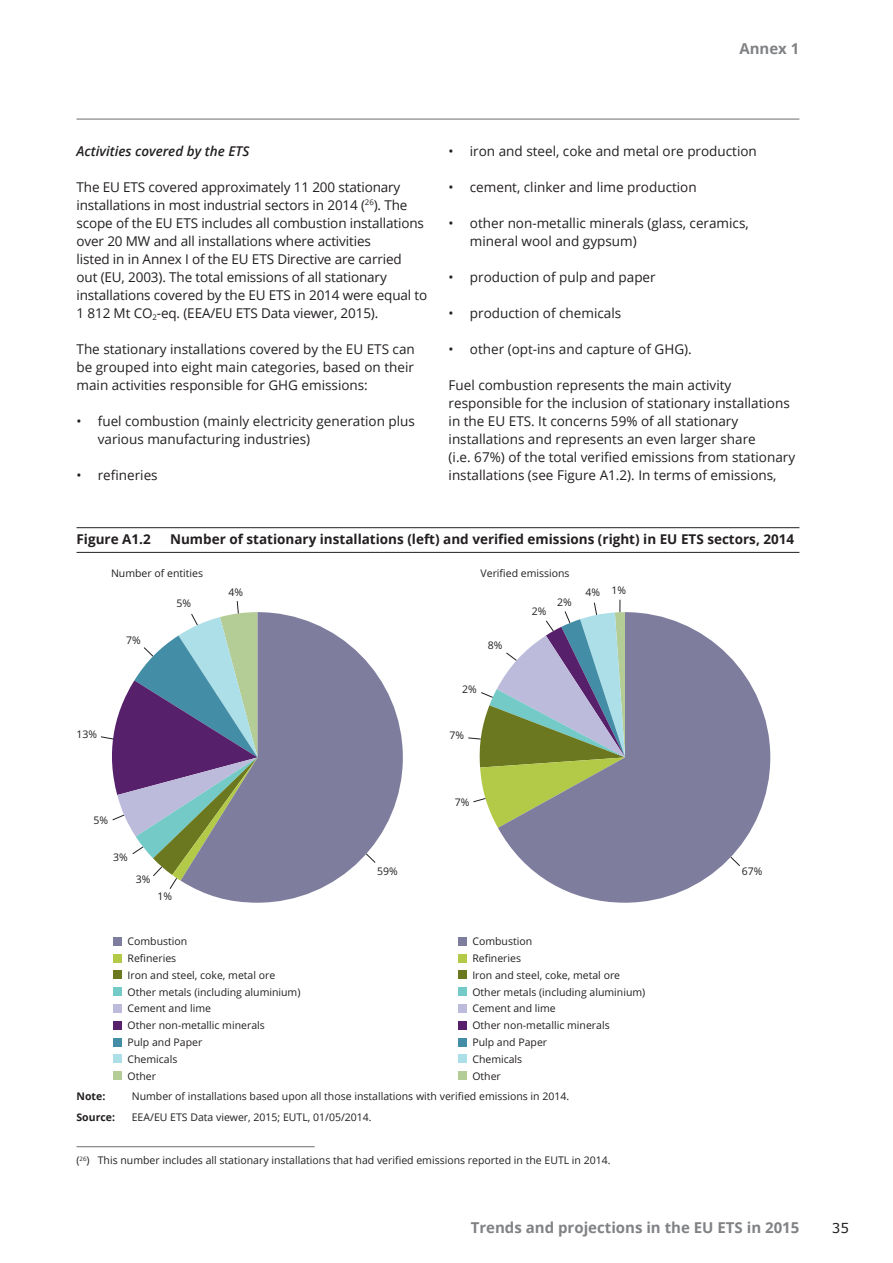
<style>
.page{position:relative;width:893px;height:1263px;background:#fff}
.page>*{position:absolute;margin:0;border:0;box-sizing:border-box;transform-origin:0 0}
.t1{font:700 15px "Open Sans";color:#808285}
.Body_Text{font:13.5px/18px "Open Sans";color:#231f20}
.Figure_Title{font:700 13.5px "Open Sans";color:#231f20}
.Heading_3{font:italic 600 13.5px "Open Sans";color:#231f20}
.t2{font:13.5px "Verdana";color:#231f20}
.Footnote{font:10.5px/16.8px "Open Sans";color:#231f20}
.Note_Source{font:10.5px "Open Sans";color:#231f20}
.Note_Source-2{font:700 10.5px "Open Sans";color:#231f20}
</style>
<div class="page">
<hr style="left:77px;top:119px;width:722px;height:1px;background:#6c6d70">
<hr style="left:77px;top:527px;width:722px;height:1px;background:#231f20">
<hr style="left:77px;top:552px;width:722px;height:1px;background:#231f20">
<div style="left:113px;top:937px;width:9px;height:8px;background:#7f7d9e"></div>
<div style="left:113px;top:954px;width:9px;height:8px;background:#b3ca49"></div>
<div style="left:113px;top:971px;width:9px;height:8px;background:#6b781f"></div>
<div style="left:113px;top:987px;width:9px;height:9px;background:#73cac7"></div>
<div style="left:113px;top:1004px;width:9px;height:9px;background:#bdbbdc"></div>
<div style="left:113px;top:1021px;width:9px;height:8px;background:#57206a"></div>
<div style="left:113px;top:1038px;width:9px;height:8px;background:#438ea6"></div>
<div style="left:113px;top:1054px;width:9px;height:9px;background:#addfe9"></div>
<div style="left:113px;top:1071px;width:9px;height:9px;background:#b4cc95"></div>
<svg style="left:196px;top:612px;width:207px;height:291px;fill:#7f7d9e"></svg>
<div style="left:458px;top:937px;width:8px;height:8px;background:#7f7d9e"></div>
<div style="left:458px;top:954px;width:8px;height:8px;background:#b3ca49"></div>
<div style="left:458px;top:971px;width:8px;height:8px;background:#6b781f"></div>
<div style="left:458px;top:987px;width:8px;height:9px;background:#73cac7"></div>
<div style="left:458px;top:1004px;width:8px;height:9px;background:#bdbbdc"></div>
<div style="left:458px;top:1021px;width:8px;height:8px;background:#57206a"></div>
<div style="left:458px;top:1038px;width:8px;height:8px;background:#438ea6"></div>
<div style="left:458px;top:1054px;width:8px;height:9px;background:#addfe9"></div>
<div style="left:458px;top:1071px;width:8px;height:9px;background:#b4cc95"></div>
<svg style="left:498px;top:612px;width:272px;height:291px;fill:#7f7d9e"></svg>
<svg style="left:366px;top:853px;width:10px;height:10px"></svg>
<svg style="left:730px;top:856px;width:10px;height:10px"></svg>
<svg style="left:101px;top:601px;width:157px;height:288px"></svg>
<svg style="left:468px;top:600px;width:157px;height:228px"></svg>
<hr style="left:77px;top:1146px;width:238px;height:1px;background:#6c6d70">
<p class="t1" style="left:739px;top:38px;width:62px">Annex 1</p>
<p class="Heading_3" style="left:77px;top:142px;width:174px">Activities covered by the ETS</p>
<p class="Body_Text" style="left:77px;top:178px;width:352px">The EU ETS covered approximately 11 200 stationary installations in most industrial sectors in 2014 (<sup>26</sup>). The scope of the EU ETS includes all combustion installations over 20 MW and all installations where activities<br>listed in in Annex I of the EU ETS Directive are carried<br>out (EU, 2003). The total emissions of all stationary installations covered by the EU ETS in 2014 were equal to 1 812 Mt CO<sub>2</sub>‑eq. (EEA/EU ETS Data viewer, 2015).</p>
<p class="Body_Text" style="left:77px;top:340px;width:340px;text-align:justify">The stationary installations covered by the EU ETS can be grouped into eight main categories, based on their main activities responsible for GHG emissions:</p>
<p class="Body_Text" style="left:98px;top:412px;width:319px;text-indent:-21px">• fuel combustion (mainly electricity generation plus various manufacturing industries)</p>
<p class="Body_Text" style="left:77px;top:466px;width:83px">• refineries</p>
<p class="Body_Text" style="left:449px;top:142px;width:310px">• iron and steel, coke and metal ore production</p>
<p class="Body_Text" style="left:449px;top:178px;width:250px">• cement, clinker and lime production</p>
<p class="Body_Text" style="left:470px;top:214px;width:280px;text-indent:-21px">• other non-metallic minerals (glass, ceramics, mineral wool and gypsum)</p>
<p class="Body_Text" style="left:449px;top:268px;width:209px">• production of pulp and paper</p>
<p class="Body_Text" style="left:449px;top:304px;width:174px">• production of chemicals</p>
<p class="Body_Text" style="left:449px;top:340px;width:245px">• other (opt-ins and capture of GHG).</p>
<p class="Body_Text" style="left:449px;top:376px;width:348px">Fuel combustion represents the main activity responsible for the inclusion of stationary installations in the EU ETS. It concerns 59% of all stationary installations and represents an even larger share<br>(i.e. 67%) of the total verified emissions from stationary installations (see Figure A1.2). In terms of emissions,</p>
<p class="Figure_Title" style="left:77px;top:530px;width:76px">Figure A1.2</p>
<p class="Figure_Title" style="left:170px;top:530px;width:626px">Number of stationary installations (left) and verified emissions (right) in EU ETS sectors, 2014</p>
<p class="Footnote" style="left:111px;top:564px;width:94px">Number of entities</p>
<p class="Footnote" style="left:126px;top:631px;width:16px">7%</p>
<p class="Footnote" style="left:177px;top:595px;width:16px">5%</p>
<p class="Footnote" style="left:229px;top:584px;width:16px">4%</p>
<p class="Footnote" style="left:77px;top:725px;width:22px">13%</p>
<p class="Footnote" style="left:94px;top:811px;width:16px">5%</p>
<p class="Footnote" style="left:113px;top:849px;width:16px">3%</p>
<p class="Footnote" style="left:136px;top:871px;width:16px">3%</p>
<p class="Footnote" style="left:158px;top:888px;width:16px">1%</p>
<p class="Footnote" style="left:128px;top:933px;width:174px">Combustion<br>Refineries<br>Iron and steel, coke, metal ore<br>Other metals (including aluminium)<br>Cement and lime<br>Other non-metallic minerals<br>Pulp and Paper<br>Chemicals<br>Other</p>
<p class="Footnote" style="left:377px;top:862px;width:22px">59%</p>
<p class="Footnote" style="left:480px;top:564px;width:91px">Verified emissions</p>
<p class="Footnote" style="left:488px;top:637px;width:16px">8%</p>
<p class="Footnote" style="left:532px;top:602px;width:16px">2%</p>
<p class="Footnote" style="left:557px;top:593px;width:16px">2%</p>
<p class="Footnote" style="left:585px;top:582px;width:42px">4% 1%</p>
<p class="Footnote" style="left:462px;top:681px;width:16px">2%</p>
<p class="Footnote" style="left:449px;top:726px;width:16px">7%</p>
<p class="Footnote" style="left:455px;top:793px;width:16px">7%</p>
<p class="Footnote" style="left:472px;top:933px;width:174px">Combustion<br>Refineries<br>Iron and steel, coke, metal ore<br>Other metals (including aluminium)<br>Cement and lime<br>Other non-metallic minerals<br>Pulp and Paper<br>Chemicals<br>Other</p>
<p class="Note_Source-2" style="left:77px;top:1088px;width:30px">Note:</p>
<p class="Note_Source" style="left:132px;top:1089px;width:439px">Number of installations based upon all those installations with verified emissions in 2014.</p>
<p class="Note_Source-2" style="left:77px;top:1110px;width:40px">Source:</p>
<p class="Note_Source" style="left:132px;top:1110px;width:241px">EEA/EU ETS Data viewer, 2015; EUTL, 01/05/2014.</p>
<p class="Footnote" style="left:77px;top:1151px;width:536px">(<sup>26</sup>) This number includes all stationary installations that had verified emissions reported in the EUTL in 2014.</p>
<p class="Footnote" style="left:742px;top:862px;width:22px">67%</p>
<p class="t1" style="left:471px;top:1217px;width:330px">Trends and projections in the EU ETS in 2015</p>
<p class="t2" style="left:832px;top:1219px;width:19px">35</p>
</div>
